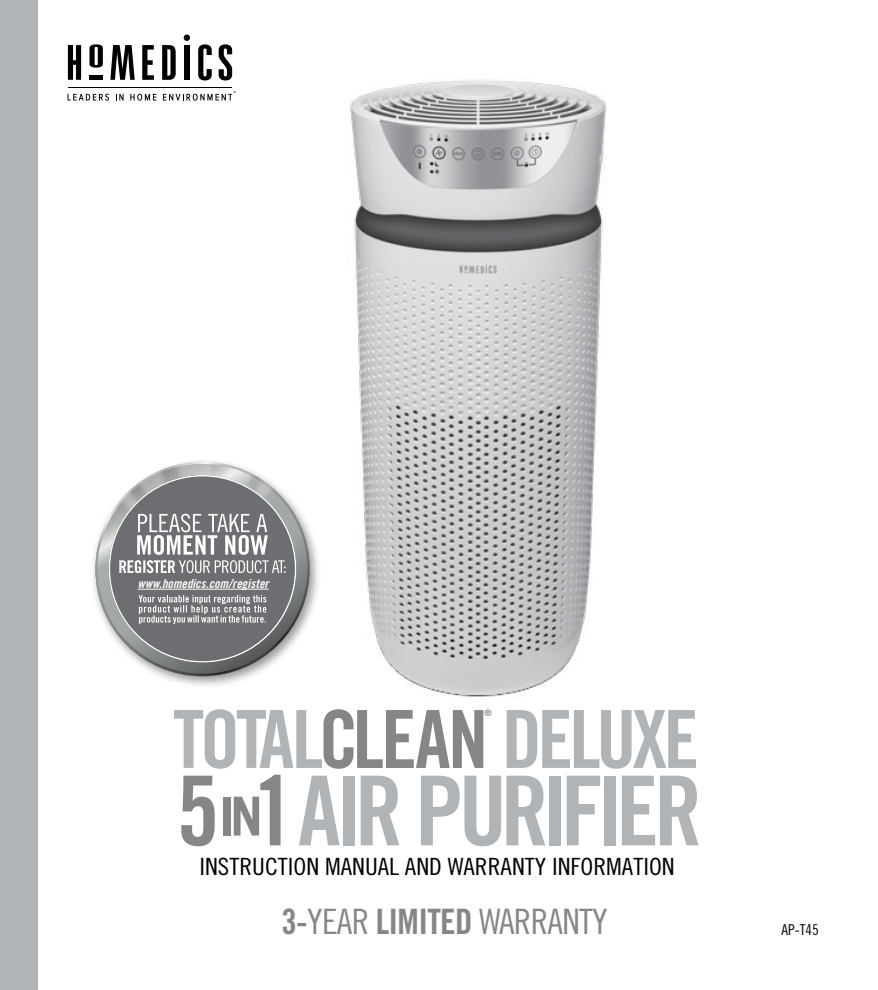
<style>
.page{position:relative;width:878px;height:990px;background:#fff}
.page>*{position:absolute;margin:0;border:0;box-sizing:border-box;transform-origin:0 0}
.t1{font:96.5px "Trade Gothic Bold Cond Twenty";letter-spacing:-.07em;color:#b1b4b6}
.t2{font:80.25px "Trade Gothic Bold Cond Twenty";letter-spacing:-.055em;color:#b1b4b6}
.t3{font:35px "Trade Gothic Cond Eighteen";letter-spacing:-.02em;color:#848688}
.t4{font:23.75px "Trade Gothic Cond Eighteen";color:#000;scale:1.08 1}
.t5{font:15px "Trade Gothic Cond Eighteen";color:#000}
.t6{font:italic 12.5px "Trade Gothic Bold Cond Twenty";color:#fff}
.t7{font:9px "Trade Gothic Bold Cond Twenty";color:#848688}
.t8{font:2.75px "Trade Gothic Cond Eighteen";color:#000}
.s1{color:#848688}
.s2{font-family:"Trade Gothic";font-weight:700;font-size:54px;color:#848688}
.s3{font-family:"Trade Gothic Bold Cond Twenty"}
</style>
<div class="page">
<div style="left:0;top:0;width:37px;height:990px;background:#b1b4b6"></div>
<hr style="left:68px;top:87px;width:164px;height:1px;background:#000">
<svg style="left:68px;top:94px;width:41px;height:7px"></svg>
<svg style="left:116px;top:94px;width:8px;height:7px"></svg>
<svg style="left:130px;top:94px;width:26px;height:7px"></svg>
<svg style="left:163px;top:94px;width:50px;height:7px"></svg>
<svg style="left:68px;top:45px;width:13px;height:35px"></svg>
<svg style="left:89px;top:44px;width:14px;height:24px"></svg>
<svg style="left:110px;top:45px;width:25px;height:35px"></svg>
<svg style="left:142px;top:45px;width:12px;height:35px"></svg>
<svg style="left:162px;top:45px;width:14px;height:35px"></svg>
<div style="left:184px;top:45px;width:5px;height:35px;background:#000"></div>
<svg style="left:198px;top:44px;width:14px;height:36px"></svg>
<div style="left:89px;top:75px;width:14px;height:5px;background:#000"></div>
<svg style="left:184px;top:35px;width:6px;height:6px"></svg>
<img style="left:215px;top:44px;width:392px;height:653px">
<img style="left:161px;top:454px;width:162px;height:237px">
<svg style="left:105px;top:623px;width:202px;height:51px"></svg>
<img style="left:255px;top:462px;width:56px;height:161px">
<img style="left:93px;top:462px;width:162px;height:162px">
<hr style="left:138px;top:589px;width:131px;height:1px;background:#fff">
<svg style="left:119px;top:514px;width:166px;height:59px"></svg>
<svg style="left:139px;top:595px;width:127px;height:29px;background:#949597"></svg>
<p class="t8" style="left:234px;top:90px;width:4px">®</p>
<p class="t6" style="left:138px;top:576px;width:136px">www.homedics.com/register</p>
<h2 class="t2" style="left:173px;top:691px;width:527px">TOTAL<span class="s1">CLEAN</span> DELUXE</h2>
<p class="t7" style="left:484px;top:708px;width:9px">®</p>
<h1 class="t1" style="left:176px;top:752px;width:527px"><span class="s1">5</span><span class="s2">IN</span><span class="s1">1</span> AIR PURIFIER</h1>
<p class="t4" style="left:199px;top:853px;width:441px">INSTRUCTION MANUAL AND WARRANTY INFORMATION</p>
<h3 class="t3" style="left:281px;top:901px;width:328px"><span class="s3">3-</span>YEAR <span class="s3">LIMITED</span> WARRANTY</h3>
<p class="t5" style="left:781px;top:920px;width:39px">AP-T45</p>
</div>
